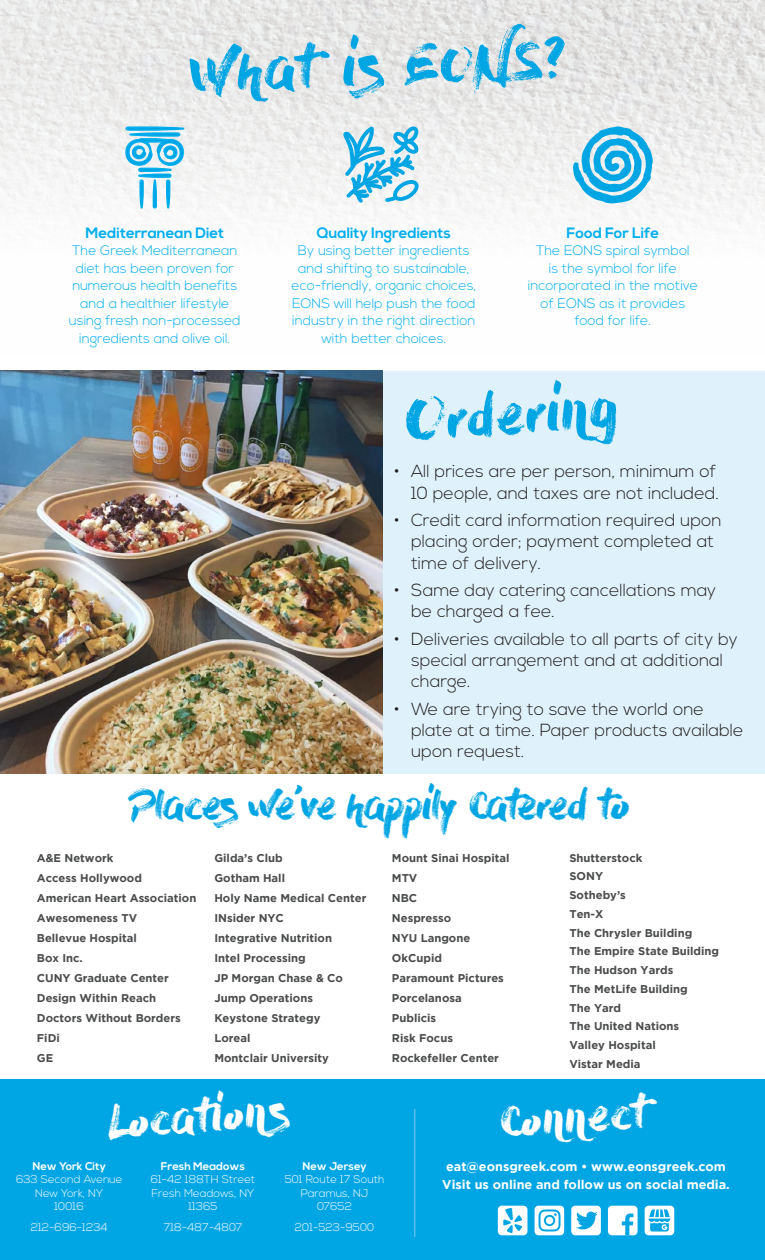
<style>
.page{position:relative;width:765px;height:1260px;background:#fff}
.page>*{position:absolute;margin:0;border:0;box-sizing:border-box;transform-origin:0 0}
.t1{font:59.38px "Dry Brush";color:#00a5e3}
.t2{font:58.25px "Dry Brush";color:#00a5e3}
.t3{font:46.12px "Dry Brush";color:#fff}
.t4{font:41.75px "Dry Brush";letter-spacing:-.07em;color:#00a5e3}
.t5{font:300 17.5px/21.2px "Nexa";color:#231f20}
.t6{font:700 15px "Nexa";color:#00aeef}
.t7{font:300 13.75px/17.5px "Nexa";color:#00aeef;text-align:center}
.t8{font:700 12.62px "Gotham";color:#fff}
.t9{font:700 11.25px/20px "Gotham";color:#4b4c4d}
.t10{font:300 11.25px/13.4px "Nexa";color:#fff;text-align:center}
.t11{font:700 11.25px "Nexa";color:#fff}
.s1{font-size:72.62px}
.s2{font-weight:700}
</style>
<div class="page">
<div style="left:375px;top:371px;width:390px;height:402px;background:#dff1fa"></div>
<img style="left:0;top:0;width:765px;height:230px">
<div style="left:0;top:1079px;width:765px;height:181px;background:#00a5e3"></div>
<svg style="left:573px;top:126px;width:80px;height:77px"></svg>
<svg style="left:343px;top:126px;width:76px;height:77px"></svg>
<svg style="left:125px;top:119px;width:59px;height:90px"></svg>
<img style="left:0;top:371px;width:382px;height:402px">
<hr style="left:414px;top:1109px;width:1px;height:128px;background:#80caf0">
<div style="left:535px;top:1206px;width:29px;height:29px;background:#fff;border-radius:4px"></div>
<svg style="left:539px;top:1209px;width:22px;height:22px"></svg>
<div style="left:608px;top:1206px;width:30px;height:29px;background:#fff;border-radius:4px"></div>
<svg style="left:622px;top:1214px;width:11px;height:21px"></svg>
<div style="left:571px;top:1206px;width:30px;height:29px;background:#fff;border-radius:4px"></div>
<svg style="left:576px;top:1212px;width:22px;height:17px"></svg>
<div style="left:498px;top:1206px;width:29px;height:29px;background:#fff;border-radius:4px"></div>
<svg style="left:503px;top:1208px;width:19px;height:25px"></svg>
<div style="left:645px;top:1206px;width:29px;height:29px;background:#fff;border-radius:4px"></div>
<svg style="left:649px;top:1209px;width:21px;height:23px"></svg>
<p class="t1" style="left:189px;top:36px;width:381px;rotate:-2deg">What is EONS?</p>
<p class="t6" style="left:86px;top:224px;width:140px">Mediterranean Diet</p>
<p class="t7" style="left:69px;top:242px;width:173px">The Greek Mediterranean diet has been proven for numerous health benefits and a healthier lifestyle using fresh non-processed ingredients and olive oil.</p>
<p class="t6" style="left:317px;top:224px;width:135px">Quality Ingredients</p>
<p class="t7" style="left:292px;top:242px;width:186px">By using better ingredients and shifting to sustainable, eco-friendly, organic choices,<br>EONS will help push the food industry in the right direction with better choices.</p>
<p class="t6" style="left:567px;top:224px;width:94px">Food For Life</p>
<p class="t7" style="left:528px;top:242px;width:172px">The EONS spiral symbol<br>is the symbol for life incorporated in the motive of EONS as it provides food for life.</p>
<p class="t2" style="left:400px;top:387px;width:219px;rotate:-4deg"><span class="s1">O</span>rdering</p>
<p class="t5" style="left:394px;top:461px;width:326px;text-align:right">• All prices are per person, minimum of<br>10 people, and taxes are not included.</p>
<p class="t5" style="left:411px;top:510px;width:312px;text-indent:-17px">• Credit card information required upon placing order; payment completed at time of delivery.</p>
<p class="t5" style="left:411px;top:580px;width:307px;text-indent:-17px">• Same day catering cancellations may be charged a fee.</p>
<p class="t5" style="left:411px;top:629px;width:328px;text-indent:-17px">• Deliveries available to all parts of city by special arrangement and at additional charge.</p>
<p class="t5" style="left:411px;top:699px;width:334px;text-indent:-17px">• We are trying to save the world one plate at a time. Paper products available upon request.</p>
<p class="t4" style="left:129px;top:780px;width:504px">Places we’ve happily Catered to</p>
<p class="t9" style="left:37px;top:847px;width:107px">A&amp;E Network<br>Access Hollywood</p>
<p class="t9" style="left:37px;top:887px;width:161px">American Heart Association</p>
<p class="t9" style="left:37px;top:907px;width:102px">Awesomeness TV<br>Bellevue Hospital</p>
<p class="t9" style="left:37px;top:947px;width:47px">Box Inc.</p>
<p class="t9" style="left:37px;top:967px;width:133px">CUNY Graduate Center<br>Design Within Reach</p>
<p class="t9" style="left:37px;top:1007px;width:145px">Doctors Without Borders</p>
<p class="t9" style="left:37px;top:1027px;width:24px">FiDi</p>
<p class="t9" style="left:37px;top:1047px;width:18px">GE</p>
<p class="t9" style="left:214px;top:847px;width:70px">Gilda’s Club</p>
<p class="t9" style="left:214px;top:867px;width:154px">Gotham Hall<br>Holy Name Medical Center</p>
<p class="t9" style="left:214px;top:907px;width:71px">INsider NYC</p>
<p class="t9" style="left:214px;top:927px;width:119px">Integrative Nutrition</p>
<p class="t9" style="left:214px;top:947px;width:93px">Intel Processing</p>
<p class="t9" style="left:214px;top:967px;width:130px">JP Morgan Chase &amp; Co<br>Jump Operations</p>
<p class="t9" style="left:214px;top:1007px;width:108px">Keystone Strategy</p>
<p class="t9" style="left:214px;top:1027px;width:38px">Loreal</p>
<p class="t9" style="left:214px;top:1047px;width:116px">Montclair University</p>
<p class="t9" style="left:392px;top:847px;width:119px">Mount Sinai Hospital</p>
<p class="t9" style="left:392px;top:867px;width:27px">MTV</p>
<p class="t9" style="left:392px;top:887px;width:27px">NBC</p>
<p class="t9" style="left:392px;top:907px;width:61px">Nespresso</p>
<p class="t9" style="left:392px;top:927px;width:80px">NYU Langone<br>OkCupid</p>
<p class="t9" style="left:392px;top:967px;width:114px">Paramount Pictures</p>
<p class="t9" style="left:392px;top:987px;width:71px">Porcelanosa<br>Publicis</p>
<p class="t9" style="left:392px;top:1027px;width:63px">Risk Focus</p>
<p class="t9" style="left:392px;top:1047px;width:109px">Rockefeller Center</p>
<p class="t9" style="left:569px;top:848px;width:75px;line-height:18.8px">Shutterstock<br>SONY</p>
<p class="t9" style="left:569px;top:885px;width:58px">Sotheby’s</p>
<p class="t9" style="left:569px;top:904px;width:36px">Ten-X</p>
<p class="t9" style="left:569px;top:922px;width:124px">The Chrysler Building</p>
<p class="t9" style="left:569px;top:941px;width:151px">The Empire State Building</p>
<p class="t9" style="left:569px;top:960px;width:105px">The Hudson Yards</p>
<p class="t9" style="left:569px;top:979px;width:120px">The MetLife Building</p>
<p class="t9" style="left:569px;top:997px;width:53px">The Yard</p>
<p class="t9" style="left:569px;top:1016px;width:111px">The United Nations</p>
<p class="t9" style="left:569px;top:1035px;width:88px">Valley Hospital</p>
<p class="t9" style="left:569px;top:1054px;width:73px">Vistar Media</p>
<p class="t3" style="left:105px;top:1095px;width:186px;rotate:-4deg">Locations</p>
<p class="t3" style="left:497px;top:1095px;width:151px;rotate:-4deg">Connect</p>
<p class="t11" style="left:32px;top:1159px;width:75px">New York City</p>
<p class="t10" style="left:16px;top:1173px;width:108px">633 Second Avenue</p>
<p class="t10" style="left:35px;top:1187px;width:70px">New York, NY<br>10016</p>
<p class="t10" style="left:31px;top:1221px;width:79px">212-696-1234</p>
<p class="t10" style="left:151px;top:1160px;width:106px"><span class="s2">Fresh Meadows<br></span>61-42 188TH Street</p>
<p class="t10" style="left:152px;top:1187px;width:104px">Fresh Meadows, NY<br>11365</p>
<p class="t10" style="left:164px;top:1221px;width:80px">718-487-4807</p>
<p class="t11" style="left:303px;top:1159px;width:66px">New Jersey</p>
<p class="t10" style="left:285px;top:1173px;width:101px">501 Route 17 South</p>
<p class="t10" style="left:301px;top:1187px;width:69px">Paramus, NJ<br>07652</p>
<p class="t10" style="left:295px;top:1221px;width:81px">201-523-9500</p>
<p class="t8" style="left:446px;top:1159px;width:281px">eat@eonsgreek.com • www.eonsgreek.com</p>
<p class="t8" style="left:442px;top:1178px;width:289px">Visit us online and follow us on social media.</p>
</div>
